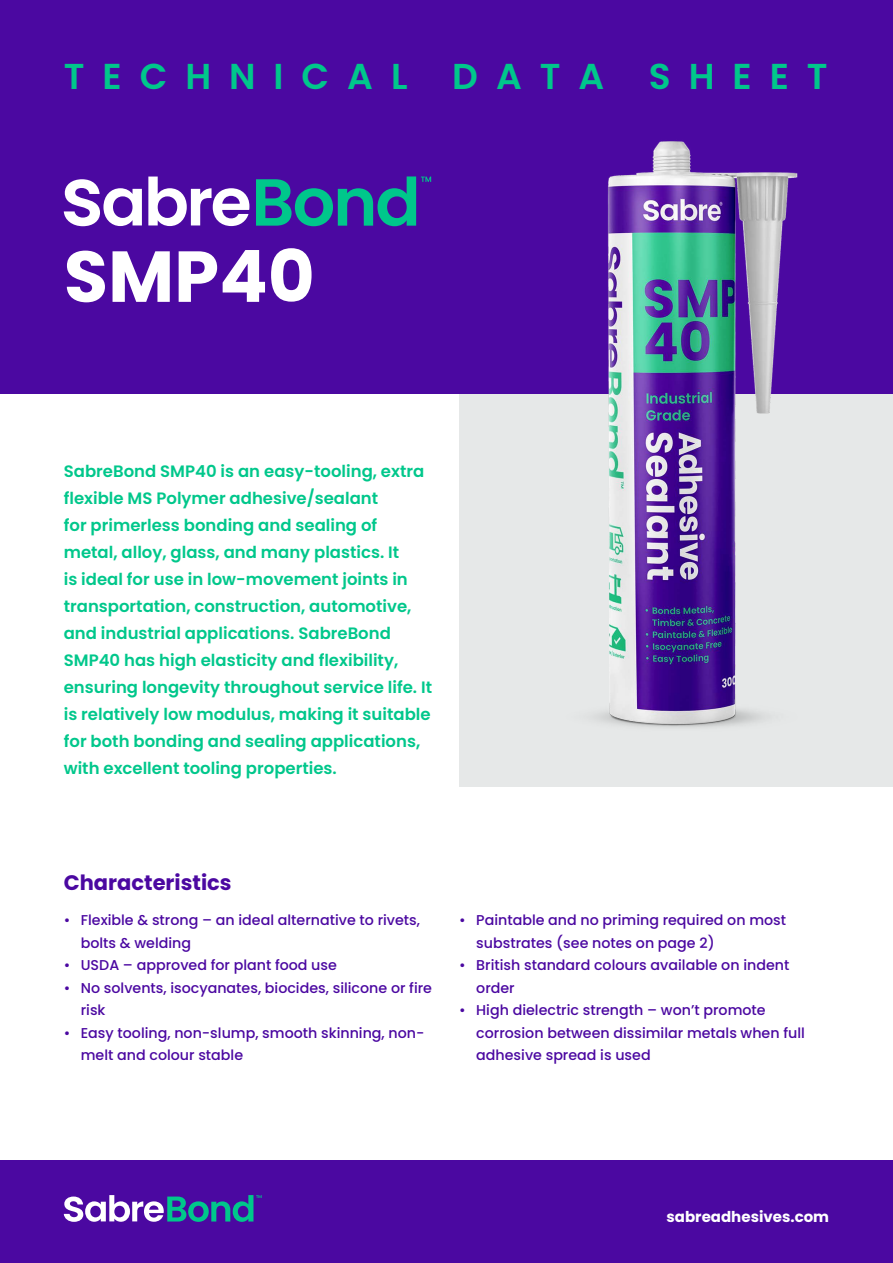
<style>
.page{position:relative;width:893px;height:1263px;background:#fff}
.page>*{position:absolute;margin:0;border:0;box-sizing:border-box;transform-origin:0 0}
.t1{font:700 72px "Poppins";color:#fff}
.t2{font:600 36px "Poppins";letter-spacing:.5em;color:#00c78b}
.t3{font:700 21px "Poppins";color:#4b08a1}
.t4{font:600 16.5px/27px "Poppins";color:#00c78b}
.t5{font:700 15px "Poppins";color:#fff}
.t6{font:500 14.25px/22.5px "Poppins";color:#4b08a1}
</style>
<div class="page">
<div style="left:459px;top:278px;width:434px;height:509px;background:#e6e8e8"></div>
<div style="left:0;top:0;width:893px;height:393px;background:#4b08a1"></div>
<svg style="left:64px;top:177px;width:185px;height:49px"></svg>
<svg style="left:256px;top:176px;width:175px;height:50px"></svg>
<div style="left:0;top:1160px;width:893px;height:103px;background:#4b08a1"></div>
<svg style="left:64px;top:1195px;width:198px;height:27px"></svg>
<img style="left:479px;top:141px;width:413px;height:587px">
<h2 class="t2" style="left:64px;top:56px;width:765px">TECHNICAL DATA SHEET</h2>
<h1 class="t1" style="left:64px;top:235px;width:252px">SMP40</h1>
<p class="t4" style="left:64px;top:457px;width:370px">SabreBond SMP40 is an easy-tooling, extra flexible MS Polymer adhesive/sealant<br>for primerless bonding and sealing of metal, alloy, glass, and many plastics. It<br>is ideal for use in low-movement joints in transportation, construction, automotive, and industrial applications. SabreBond SMP40 has high elasticity and flexibility, ensuring longevity throughout service life. It is relatively low modulus, making it suitable for both bonding and sealing applications, with excellent tooling properties.</p>
<p class="t3" style="left:64px;top:870px;width:169px">Characteristics</p>
<p class="t6" style="left:81px;top:909px;width:341px;text-indent:-17px">• Flexible &amp; strong – an ideal alternative to rivets, bolts &amp; welding</p>
<p class="t6" style="left:64px;top:954px;width:275px">• USDA – approved for plant food use</p>
<p class="t6" style="left:81px;top:976px;width:353px;text-indent:-17px">• No solvents, isocyanates, biocides, silicone or fire risk</p>
<p class="t6" style="left:81px;top:1021px;width:345px;text-indent:-17px">• Easy tooling, non-slump, smooth skinning, non&shy;melt and colour stable</p>
<p class="t6" style="left:476px;top:909px;width:311px;text-indent:-17px">• Paintable and no priming required on most substrates (see notes on page 2)</p>
<p class="t6" style="left:476px;top:954px;width:315px;text-indent:-17px">• British standard colours available on indent order</p>
<p class="t6" style="left:476px;top:999px;width:330px;text-indent:-17px">• High dielectric strength – won’t promote corrosion between dissimilar metals when full adhesive spread is used</p>
<p class="t5" style="left:666px;top:1208px;width:164px">sabreadhesives.com</p>
</div>
